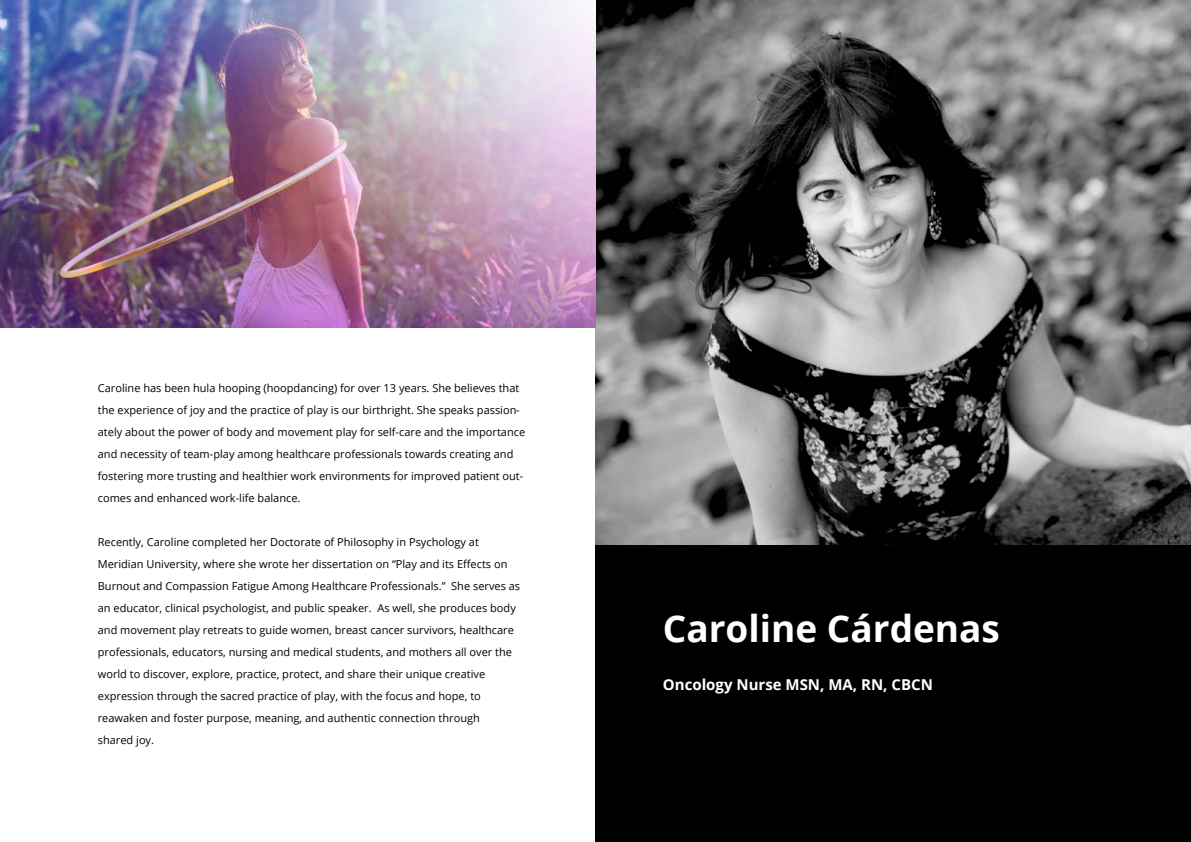
<style>
.page{position:relative;width:1191px;height:842px;background:#fff}
.page>*{position:absolute;margin:0;border:0;box-sizing:border-box;transform-origin:0 0}
.t1{font:700 37px "Open Sans";color:#fff}
.t2{font:700 15px "Open Sans";color:#fff}
.t3{font:11px/22px "Open Sans";color:#000}
</style>
<div class="page">
<div style="left:596px;top:544px;width:595px;height:298px;background:#000"></div>
<img style="left:596px;top:0;width:595px;height:544px">
<img style="left:0;top:0;width:596px;height:327px">
<p class="t3" style="left:98px;top:377px;width:429px">Caroline has been hula hooping (hoopdancing) for over 13 years. She believes that the experience of joy and the practice of play is our birthright. She speaks passion&shy;ately about the power of body and movement play for self-care and the importance and necessity of team-play among healthcare professionals towards creating and fostering more trusting and healthier work environments for improved patient out&shy;comes and enhanced work-life balance.</p>
<p class="t3" style="left:98px;top:531px;width:424px">Recently, Caroline completed her Doctorate of Philosophy in Psychology at Meridian University, where she wrote her dissertation on “Play and its Effects on Burnout and Compassion Fatigue Among Healthcare Professionals.” She serves as an educator, clinical psychologist, and public speaker. As well, she produces body and movement play retreats to guide women, breast cancer survivors, healthcare professionals, educators, nursing and medical students, and mothers all over the world to discover, explore, practice, protect, and share their unique creative expression through the sacred practice of play, with the focus and hope, to reawaken and foster purpose, meaning, and authentic connection through<br>shared joy.</p>
<h1 class="t1" style="left:663px;top:602px;width:339px">Caroline Cárdenas</h1>
<h2 class="t2" style="left:663px;top:674px;width:271px">Oncology Nurse MSN, MA, RN, CBCN</h2>
</div>
